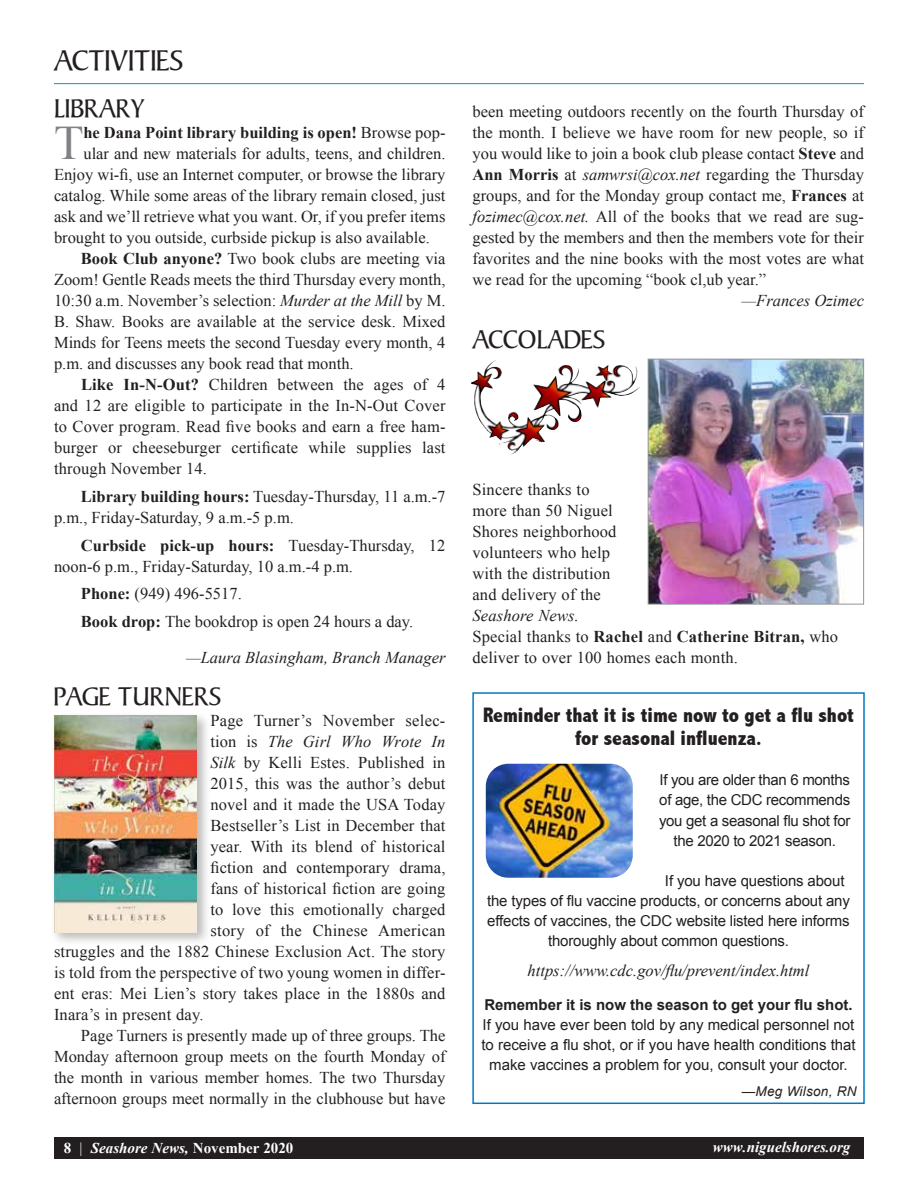
<style>
.page{position:relative;width:918px;height:1188px;background:#fff}
.page>*{position:absolute;margin:0;border:0;box-sizing:border-box;transform-origin:0 0}
.t1{font:48.15px "Times New Roman";color:#808285}
.t2{font:30px "Persuasion S Si";color:#231f20}
.t3{font:27px "Persuasion S Si";color:#231f20}
.t4{font:800 condensed 21px/23.1px "Abadi";color:#231f20;text-align:center}
.t5{font:16.5px/21px "Times New Roman";color:#231f20}
.t6{font:italic 16.5px "Times New Roman";color:#231f20}
.t7{font:16.5px "Times New Roman";letter-spacing:.02em;color:#231f20}
.t8{font:700 16.5px "Times New Roman";color:#231f20}
.t9{font:15px/20.1px "Arial";letter-spacing:-.01em;color:#231f20;text-align:center}
.t10{font:700 15px "Arial";color:#231f20}
.t11{font:700 15px "Times New Roman";color:#fff}
.t12{font:italic 700 15px "Times New Roman";color:#fff}
.t13{font:italic 13.5px "Arial";letter-spacing:.02em;color:#231f20}
.s1{font-weight:400}
.s2{font-weight:700}
.s3{font-style:italic}
.s4{font-style:normal}
</style>
<div class="page">
<div style="left:54px;top:1137px;width:810px;height:21px;background:#231f20"></div>
<hr style="left:54px;top:83px;width:810px;height:1px;background:#0095d0">
<div style="left:51px;top:712px;width:160px;height:234px;background:#231f20;opacity:.3"></div>
<img style="left:54px;top:715px;width:143px;height:217px">
<img style="left:650px;top:361px;width:212px;height:242px">
<div style="left:648px;top:359px;width:216px;height:246px;border:1px solid #939598"></div>
<div style="left:472px;top:692px;width:393px;height:412px;border:2px solid #0079c2"></div>
<img style="left:486px;top:764px;width:147px;height:114px">
<img style="left:471px;top:361px;width:52px;height:93px">
<h2 class="t2" style="left:54px;top:44px;width:130px">ACTIVITIES</h2>
<h3 class="t3" style="left:54px;top:94px;width:92px">LIBRARY</h3>
<h1 class="t1" style="left:54px;top:111px;width:31px">T</h1>
<p class="t8" style="left:83px;top:121px;width:364px">he Dana Point library building is open! <span class="s1">Browse pop-</span></p>
<p class="t5" style="left:83px;top:143px;width:364px">ular and new materials for adults, teens, and children.</p>
<p class="t5" style="left:54px;top:164px;width:393px">Enjoy wi-fi, use an Internet computer, or browse the library</p>
<p class="t5" style="left:54px;top:185px;width:393px">catalog. While some areas of the library remain closed, just</p>
<p class="t5" style="left:54px;top:206px;width:393px">ask and we’ll retrieve what you want. Or, if you prefer items</p>
<p class="t5" style="left:54px;top:227px;width:377px">brought to you outside, curbside pickup is also available.</p>
<p class="t5" style="left:81px;top:248px;width:366px"><span class="s2">Book Club anyone?</span> Two book clubs are meeting via</p>
<p class="t5" style="left:54px;top:269px;width:393px">Zoom! Gentle Reads meets the third Thursday every month,</p>
<p class="t5" style="left:54px;top:290px;width:393px">10:30 a.m. November’s selection: <span class="s3">Murder at the Mill</span> by M.</p>
<p class="t5" style="left:54px;top:311px;width:393px">B. Shaw. Books are available at the service desk. Mixed</p>
<p class="t5" style="left:54px;top:332px;width:393px">Minds for Teens meets the second Tuesday every month, 4</p>
<p class="t5" style="left:54px;top:353px;width:301px">p.m. and discusses any book read that month.</p>
<p class="t5" style="left:81px;top:374px;width:366px"><span class="s2">Like In-N-Out?</span> Children between the ages of 4</p>
<p class="t5" style="left:54px;top:395px;width:393px">and 12 are eligible to participate in the In-N-Out Cover</p>
<p class="t5" style="left:54px;top:416px;width:393px">to Cover program. Read five books and earn a free ham-</p>
<p class="t5" style="left:54px;top:437px;width:393px">burger or cheeseburger certificate while supplies last</p>
<p class="t5" style="left:54px;top:458px;width:154px">through November 14.</p>
<p class="t5" style="left:54px;top:486px;width:393px;text-indent:27px"><span class="s2">Library building hours:</span> Tuesday-Thursday, 11 a.m.-7 p.m., Friday-Saturday, 9 a.m.-5 p.m.</p>
<p class="t5" style="left:54px;top:534px;width:393px;text-indent:27px"><span class="s2">Curbside pick-up hours:</span> Tuesday-Thursday, 12 noon-6 p.m., Friday-Saturday, 10 a.m.-4 p.m.</p>
<p class="t5" style="left:81px;top:580px;width:334px;line-height:27.8px"><span class="s2">Phone:</span> (949) 496-5517.<br><span class="s2">Book drop:</span> The bookdrop is open 24 hours a day.</p>
<p class="t6" style="left:186px;top:646px;width:261px">—Laura Blasingham, Branch Manager</p>
<h3 class="t3" style="left:54px;top:682px;width:168px">PAGE TURNERS</h3>
<p class="t7" style="left:210px;top:709px;width:237px">Page Turner’s November selec-</p>
<p class="t6" style="left:210px;top:730px;width:237px"><span class="s4">tion is</span> The Girl Who Wrote In</p>
<p class="t5" style="left:210px;top:752px;width:237px"><span class="s3">Silk</span> by Kelli Estes. Published in</p>
<p class="t5" style="left:210px;top:773px;width:237px">2015, this was the author’s debut</p>
<p class="t5" style="left:210px;top:794px;width:237px">novel and it made the USA Today</p>
<p class="t5" style="left:210px;top:815px;width:237px">Bestseller’s List in December that</p>
<p class="t5" style="left:210px;top:836px;width:237px">year. With its blend of historical</p>
<p class="t5" style="left:210px;top:857px;width:237px">fiction and contemporary drama,</p>
<p class="t5" style="left:210px;top:878px;width:237px">fans of historical fiction are going</p>
<p class="t5" style="left:210px;top:899px;width:237px">to love this emotionally charged</p>
<p class="t7" style="left:210px;top:919px;width:237px">story of the Chinese American</p>
<p class="t5" style="left:54px;top:941px;width:393px">struggles and the 1882 Chinese Exclusion Act. The story</p>
<p class="t5" style="left:54px;top:962px;width:393px">is told from the perspective of two young women in differ-</p>
<p class="t5" style="left:54px;top:983px;width:393px">ent eras: Mei Lien’s story takes place in the 1880s and</p>
<p class="t5" style="left:54px;top:1004px;width:151px">Inara’s in present day.</p>
<p class="t5" style="left:81px;top:1025px;width:366px">Page Turners is presently made up of three groups. The</p>
<p class="t5" style="left:54px;top:1046px;width:393px">Monday afternoon group meets on the fourth Monday of</p>
<p class="t5" style="left:54px;top:1067px;width:393px">the month in various member homes. The two Thursday</p>
<p class="t5" style="left:54px;top:1088px;width:393px">afternoon groups meet normally in the clubhouse but have</p>
<p class="t5" style="left:473px;top:101px;width:393px;text-align:justify">been meeting outdoors recently on the fourth Thursday of the month. I believe we have room for new people, so if you would like to join a book club please contact <span class="s2">Steve</span> and <span class="s2">Ann Morris</span> at <span class="s3">samwrsi@cox.net</span> regarding the Thursday groups, and for the Monday group contact me, <span class="s2">Frances</span> at <span class="s3">fozimec@cox.net.</span> All of the books that we read are sug&shy;gested by the members and then the members vote for their favorites and the nine books with the most votes are what we read for the upcoming “book cl,ub year.”</p>
<p class="t6" style="left:742px;top:289px;width:124px">—Frances Ozimec</p>
<h3 class="t3" style="left:472px;top:325px;width:134px">ACCOLADES</h3>
<p class="t5" style="left:472px;top:479px;width:146px">Sincere thanks to more than 50 Niguel<br>Shores neighborhood volunteers who help with the distribution and delivery of the</p>
<p class="t5" style="left:472px;top:605px;width:367px"><span class="s3">Seashore News.<br></span>Special thanks to <span class="s2">Rachel</span> and <span class="s2">Catherine Bitran,</span> who deliver to over 100 homes each month.</p>
<p class="t4" style="left:483px;top:703px;width:373px">Reminder that it is time now to get a flu shot for seasonal influenza.</p>
<p class="t9" style="left:659px;top:770px;width:193px">If you are older than 6 months of age, the CDC recommends you get a seasonal flu shot for the 2020 to 2021 season.</p>
<p class="t9" style="left:665px;top:871px;width:181px">If you have questions about</p>
<p class="t9" style="left:487px;top:891px;width:364px">the types of flu vaccine products, or concerns about any</p>
<p class="t9" style="left:487px;top:911px;width:364px">effects of vaccines, the CDC website listed here informs</p>
<p class="t9" style="left:548px;top:931px;width:243px">thoroughly about common questions.</p>
<p class="t6" style="left:528px;top:960px;width:283px">https://www.cdc.gov/flu/prevent/index.html</p>
<p class="t10" style="left:484px;top:995px;width:370px">Remember it is now the season to get your flu shot.</p>
<p class="t9" style="left:481px;top:1015px;width:376px">If you have ever been told by any medical personnel not to receive a flu shot, or if you have health conditions that make vaccines a problem for you, consult your doctor.</p>
<p class="t13" style="left:742px;top:1082px;width:116px">—Meg Wilson, RN</p>
<p class="t11" style="left:64px;top:1137px;width:231px">8 <span class="s1">|</span> <span class="s3">Seashore News,</span> November 2020</p>
<p class="t12" style="left:713px;top:1137px;width:139px">www.niguelshores.org</p>
</div>
